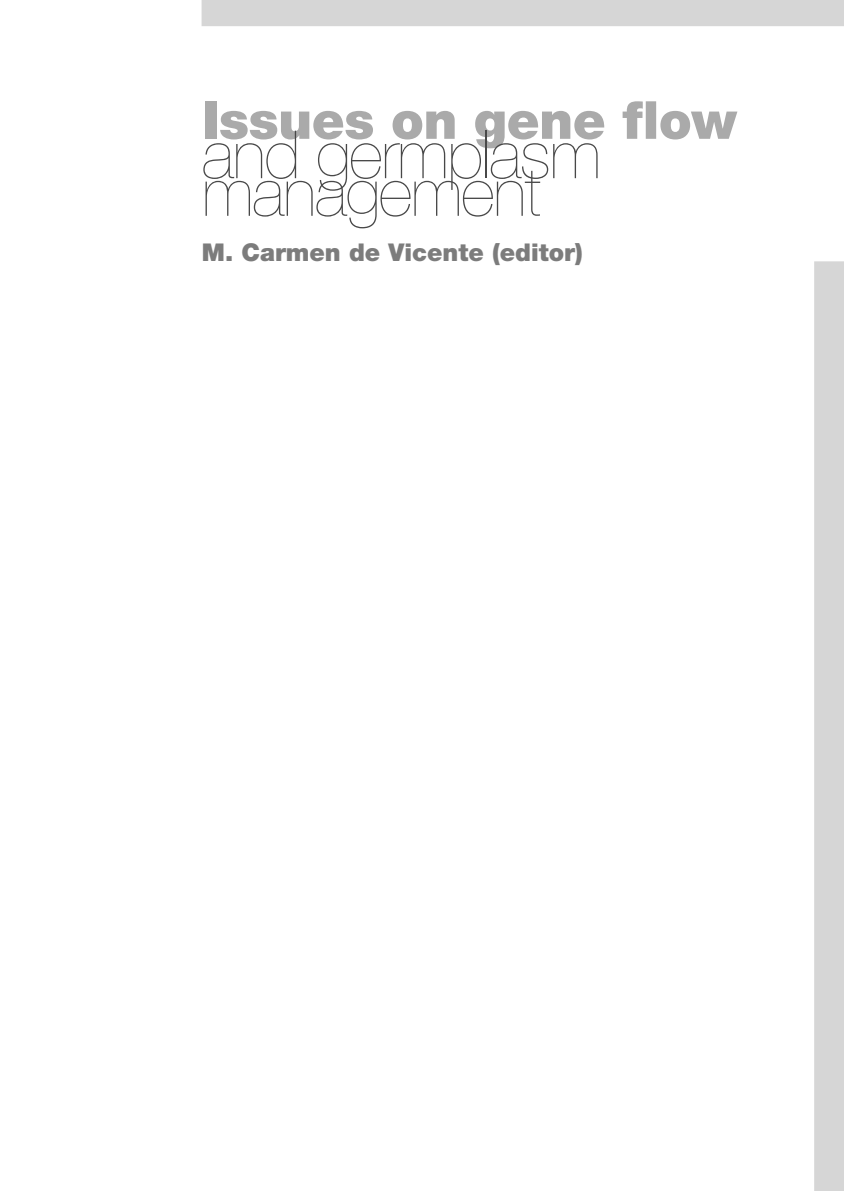
<style>
.page{position:relative;width:844px;height:1191px;background:#fff}
.page>*{position:absolute;margin:0;border:0;box-sizing:border-box;transform-origin:0 0}
.t1{font:200 66.5px "Helvetica Neue LT Std";letter-spacing:-.02em;color:#484848}
.t2{font:900 52.5px "Helvetica Neue LT Std";letter-spacing:-.01em;color:#aaa}
.t3{font:900 24.5px "Helvetica Neue LT Std";color:#7c7c7c}
</style>
<div class="page">
<div style="left:201px;top:0;width:642px;height:26px;background:#d6d6d6"></div>
<div style="left:814px;top:261px;width:29px;height:930px;background:#d6d6d6"></div>
<h2 class="t2" style="left:202px;top:89px;width:536px">Issues on gene flow</h2>
<h1 class="t1" style="left:202px;top:116px;width:401px">and germplasm</h1>
<h1 class="t1" style="left:202px;top:154px;width:341px">management</h1>
<p class="t3" style="left:202px;top:237px;width:382px">M. Carmen de Vicente (editor)</p>
</div>
